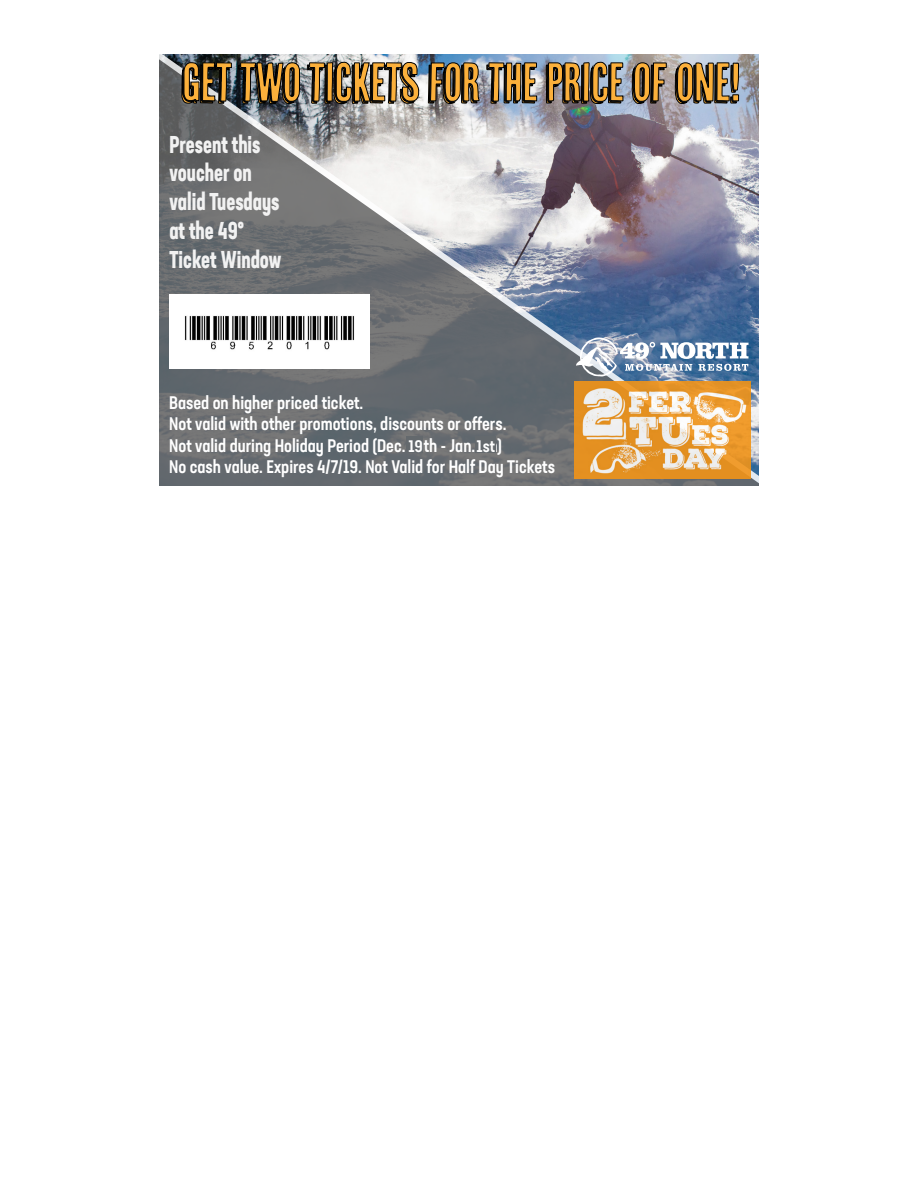
<style>
.page{position:relative;width:918px;height:1188px;background:#fff}
.page>*{position:absolute;margin:0;border:0;box-sizing:border-box;transform-origin:0 0}
.t1{font:54px "Cheap Pine";letter-spacing:-.025em;color:#fbb03b}
.t2{font:700 condensed 24px/28.8px "Neusa Next Std";color:#f2f2f2;scale:.82 1}
.t3{font:500 condensed 18px/21.6px "Neusa Next Std";color:#fff;scale:.96 1}
.t4{font:500 condensed 16.5px "Neusa Next Std";color:#fff}
</style>
<div class="page">
<svg style="left:159px;top:54px;width:600px;height:432px;background:#7d828c"></svg>
<svg style="left:181px;top:54px;width:51px;height:89px;background:#4e5356"></svg>
<svg style="left:238px;top:59px;width:62px;height:45px;background:#3f454b"></svg>
<svg style="left:307px;top:62px;width:112px;height:154px"></svg>
<svg style="left:428px;top:62px;width:52px;height:42px;background:#5f6670"></svg>
<svg style="left:486px;top:62px;width:51px;height:42px;background:#7a818b"></svg>
<img style="left:546px;top:62px;width:77px;height:154px">
<svg style="left:632px;top:62px;width:35px;height:42px"></svg>
<svg style="left:675px;top:62px;width:64px;height:115px;background:#a3a6b2"></svg>
<img style="left:574px;top:381px;width:176px;height:98px">
<svg style="left:576px;top:338px;width:172px;height:38px"></svg>
<img style="left:170px;top:294px;width:199px;height:74px">
<div style="left:407px;top:436px;width:16px;height:17px;background:#64696d"></div>
<div style="left:475px;top:436px;width:21px;height:17px;background:#64696d"></div>
<p class="t1" style="left:181px;top:53px;width:561px">GET TWO TICKETS FOR THE PRICE OF ONE!</p>
<p class="t2" style="left:169px;top:129px;width:138px">Present this voucher on valid Tuesdays at the 49°<br>Ticket Window</p>
<p class="t3" style="left:169px;top:391px;width:403px">Based on higher priced ticket.<br>Not valid with other promotions, discounts or offers.<br>Not valid during Holiday Period (Dec. 14th - Jan.8th)<br>No cash value. Expires 4/7/19. Not Valid for Half Day Tickets</p>
<p class="t4" style="left:408px;top:436px;width:16px">19</p>
<p class="t4" style="left:477px;top:436px;width:20px">1st</p>
</div>
